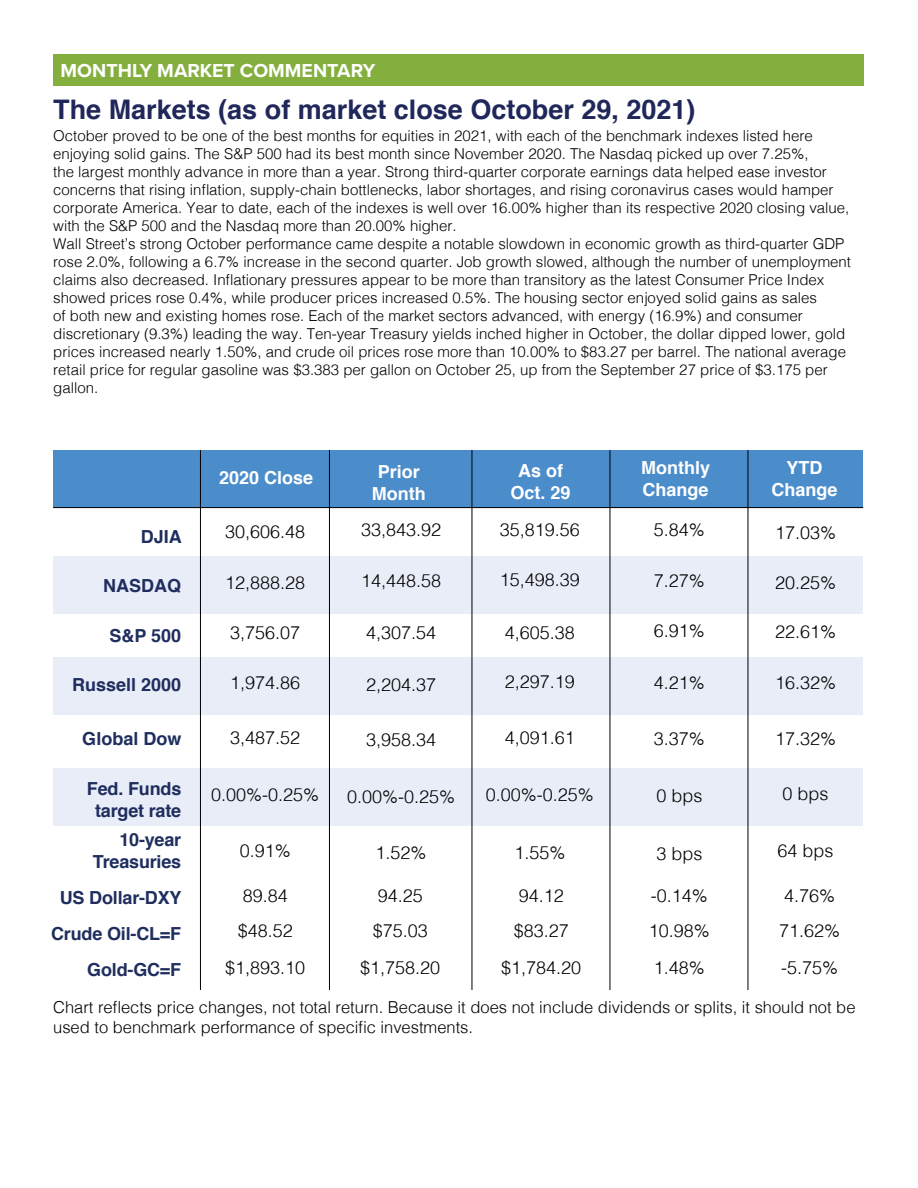
<style>
.page{position:relative;width:918px;height:1188px;background:#fff}
.page>*{position:absolute;margin:0;border:0;box-sizing:border-box;transform-origin:0 0}
.t1{font:700 27px "Helvetica";color:#20275a}
.t2{font:700 19.5px "Proxima Nova";color:#fff}
.t3{font:300 18px "Helvetica";color:#000}
.t4{font:700 18px/21.6px "Helvetica";letter-spacing:-.01em;color:#1f2e5e;text-align:right}
.t5{font:700 18px/21.6px "Helvetica";color:#fff;text-align:center}
.t6{font:300 16.5px/19.8px "Helvetica";color:#000}
.t7{font:300 15px/18px "Helvetica";color:#000}
</style>
<div class="page">
<div style="left:54px;top:54px;width:810px;height:32px;background:#84af3f"></div>
<div style="left:53px;top:450px;width:810px;height:57px;background:#4b8dcb"></div>
<div style="left:53px;top:556px;width:810px;height:58px;background:#e9edf8"></div>
<div style="left:53px;top:657px;width:810px;height:57px;background:#e9edf8"></div>
<div style="left:53px;top:768px;width:810px;height:57px;background:#e9edf8"></div>
<hr style="left:53px;top:507px;width:810px;height:1px;background:#000">
<hr style="left:200px;top:450px;width:1px;height:540px;background:#000">
<hr style="left:329px;top:450px;width:1px;height:540px;background:#000">
<hr style="left:472px;top:450px;width:1px;height:540px;background:#000">
<hr style="left:610px;top:450px;width:1px;height:540px;background:#000">
<hr style="left:748px;top:450px;width:1px;height:540px;background:#000">
<h2 class="t2" style="left:61px;top:56px;width:316px">MONTHLY MARKET COMMENTARY</h2>
<h1 class="t1" style="left:53px;top:87px;width:644px">The Markets (as of market close October 29, 2021)</h1>
<p class="t7" style="left:53px;top:125px;width:799px">October proved to be one of the best months for equities in 2021, with each of the benchmark indexes listed here enjoying solid gains. The S&amp;P 500 had its best month since November 2020. The Nasdaq picked up over 7.25%,<br>the largest monthly advance in more than a year. Strong third-quarter corporate earnings data helped ease investor concerns that rising inflation, supply-chain bottlenecks, labor shortages, and rising coronavirus cases would hamper corporate America. Year to date, each of the indexes is well over 16.00% higher than its respective 2020 closing value, with the S&amp;P 500 and the Nasdaq more than 20.00% higher.<br>Wall Street’s strong October performance came despite a notable slowdown in economic growth as third-quarter GDP rose 2.0%, following a 6.7% increase in the second quarter. Job growth slowed, although the number of unemployment claims also decreased. Inflationary pressures appear to be more than transitory as the latest Consumer Price Index showed prices rose 0.4%, while producer prices increased 0.5%. The housing sector enjoyed solid gains as sales<br>of both new and existing homes rose. Each of the market sectors advanced, with energy (16.9%) and consumer discretionary (9.3%) leading the way. Ten-year Treasury yields inched higher in October, the dollar dipped lower, gold prices increased nearly 1.50%, and crude oil prices rose more than 10.00% to $83.27 per barrel. The national average retail price for regular gasoline was $3.383 per gallon on October 25, up from the September 27 price of $3.175 per gallon.</p>
<p class="t4" style="left:141px;top:526px;width:43px">DJIA</p>
<p class="t4" style="left:103px;top:576px;width:79px">NASDAQ</p>
<p class="t4" style="left:110px;top:625px;width:73px">S&amp;P 500</p>
<p class="t4" style="left:72px;top:675px;width:111px">Russell 2000</p>
<p class="t4" style="left:82px;top:729px;width:101px">Global Dow</p>
<p class="t4" style="left:87px;top:778px;width:96px;text-align:center">Fed. Funds target rate</p>
<p class="t4" style="left:93px;top:829px;width:90px">10-year<br>Treasuries</p>
<p class="t4" style="left:51px;top:879px;width:132px;line-height:36px">US Dollar-DXY<br>Crude Oil-CL=F<br>Gold-GC=F</p>
<p class="t5" style="left:219px;top:467px;width:96px">2020 Close</p>
<p class="t5" style="left:372px;top:462px;width:55px">Prior<br>Month</p>
<p class="t5" style="left:511px;top:461px;width:62px">As of<br>Oct. 29</p>
<p class="t5" style="left:641px;top:458px;width:70px;text-align:left">Monthly<br>Change</p>
<p class="t5" style="left:772px;top:458px;width:68px">YTD<br>Change</p>
<p class="t3" style="left:225px;top:516px;width:82px">30,606.48</p>
<p class="t3" style="left:361px;top:515px;width:82px">33,843.92</p>
<p class="t3" style="left:500px;top:514px;width:82px">35,819.56</p>
<p class="t3" style="left:654px;top:514px;width:53px">5.84%</p>
<p class="t3" style="left:775px;top:518px;width:63px">17.03%</p>
<p class="t3" style="left:654px;top:565px;width:53px">7.27%</p>
<p class="t3" style="left:775px;top:567px;width:63px">20.25%</p>
<p class="t3" style="left:654px;top:615px;width:53px">6.91%</p>
<p class="t3" style="left:775px;top:617px;width:63px">22.61%</p>
<p class="t3" style="left:654px;top:667px;width:53px">4.21%</p>
<p class="t3" style="left:775px;top:668px;width:63px">16.32%</p>
<p class="t3" style="left:500px;top:564px;width:82px">15,498.39</p>
<p class="t3" style="left:505px;top:617px;width:72px">4,605.38</p>
<p class="t3" style="left:505px;top:666px;width:72px">2,297.19</p>
<p class="t3" style="left:361px;top:565px;width:82px">14,448.58</p>
<p class="t3" style="left:366px;top:617px;width:72px">4,307.54</p>
<p class="t3" style="left:366px;top:669px;width:72px">2,204.37</p>
<p class="t3" style="left:366px;top:724px;width:72px">3,958.34</p>
<p class="t3" style="left:225px;top:567px;width:82px">12,888.28</p>
<p class="t3" style="left:230px;top:617px;width:72px">3,756.07</p>
<p class="t3" style="left:230px;top:667px;width:72px">1,974.86</p>
<p class="t3" style="left:230px;top:722px;width:72px">3,487.52</p>
<p class="t3" style="left:505px;top:722px;width:72px">4,091.61</p>
<p class="t3" style="left:654px;top:724px;width:53px">3.37%</p>
<p class="t3" style="left:775px;top:723px;width:63px">17.32%</p>
<p class="t3" style="left:211px;top:779px;width:110px">0.00%-0.25%</p>
<p class="t3" style="left:347px;top:781px;width:110px">0.00%-0.25%</p>
<p class="t3" style="left:486px;top:779px;width:110px">0.00%-0.25%</p>
<p class="t3" style="left:656px;top:780px;width:48px">0 bps</p>
<p class="t3" style="left:783px;top:779px;width:48px">0 bps</p>
<p class="t3" style="left:778px;top:836px;width:58px">64 bps</p>
<p class="t3" style="left:240px;top:835px;width:53px">0.91%</p>
<p class="t3" style="left:243px;top:880px;width:47px">89.84</p>
<p class="t3" style="left:378px;top:880px;width:47px">94.25</p>
<p class="t3" style="left:519px;top:880px;width:47px">94.12</p>
<p class="t3" style="left:651px;top:880px;width:59px">-0.14%</p>
<p class="t3" style="left:784px;top:880px;width:53px">4.76%</p>
<p class="t3" style="left:238px;top:915px;width:57px">$48.52</p>
<p class="t3" style="left:373px;top:915px;width:57px">$75.03</p>
<p class="t3" style="left:514px;top:915px;width:57px">$83.27</p>
<p class="t3" style="left:649px;top:915px;width:63px">10.98%</p>
<p class="t3" style="left:779px;top:915px;width:63px">71.62%</p>
<p class="t3" style="left:225px;top:952px;width:82px">$1,893.10</p>
<p class="t3" style="left:360px;top:952px;width:82px">$1,758.20</p>
<p class="t3" style="left:501px;top:952px;width:82px">$1,784.20</p>
<p class="t3" style="left:654px;top:952px;width:53px">1.48%</p>
<p class="t3" style="left:781px;top:952px;width:59px">-5.75%</p>
<p class="t3" style="left:514px;top:837px;width:53px">1.55%</p>
<p class="t3" style="left:376px;top:837px;width:53px">1.52%</p>
<p class="t3" style="left:656px;top:838px;width:48px">3 bps</p>
<p class="t6" style="left:53px;top:996px;width:804px">Chart reflects price changes, not total return. Because it does not include dividends or splits, it should not be used to benchmark performance of specific investments.</p>
</div>
